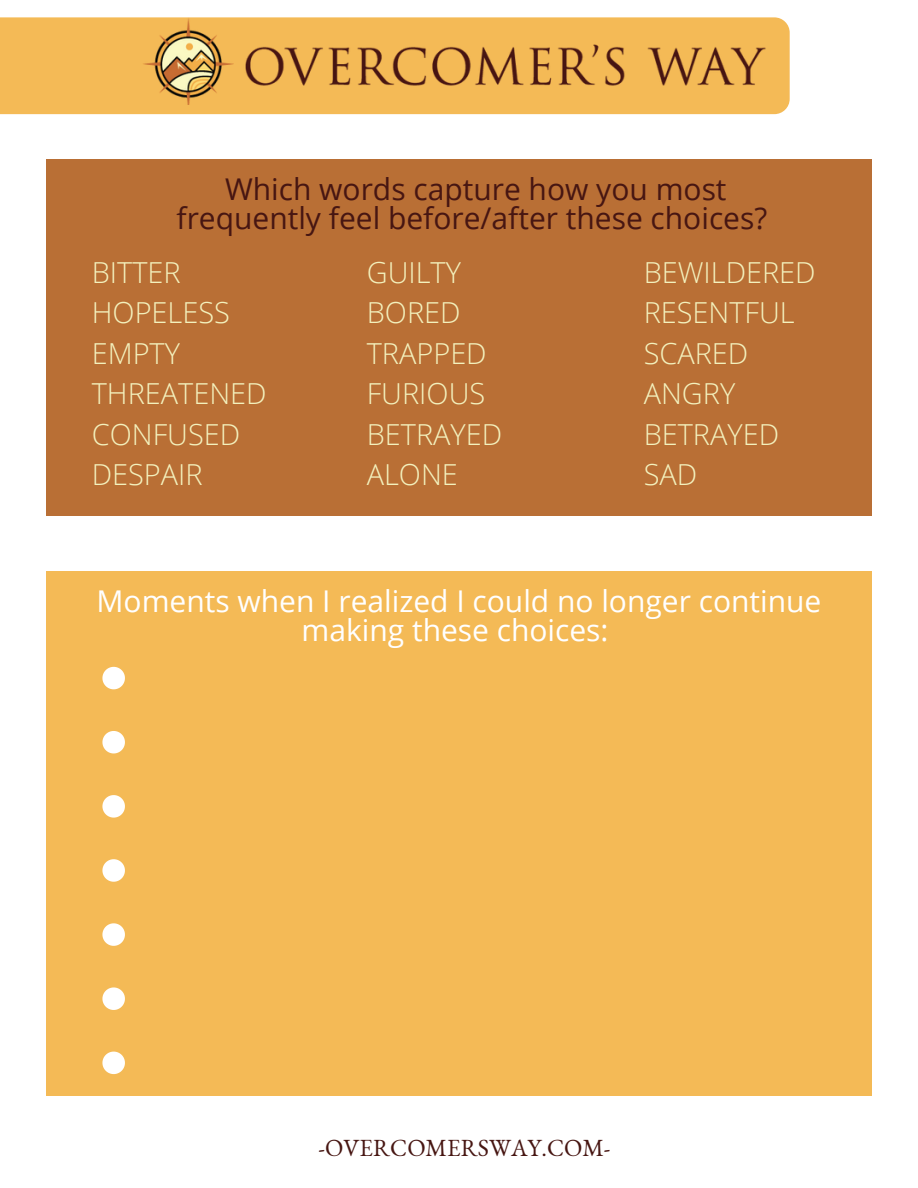
<style>
.page{position:relative;width:918px;height:1188px;background:#fff}
.page>*{position:absolute;margin:0;border:0;box-sizing:border-box;transform-origin:0 0}
.t1{font:30px/29.2px "Open Sans";color:#471612;text-align:center}
.t2{font:30px/29.2px "Open Sans";color:#fff;text-align:center}
.t3{font:300 28.95px/40.5px "Open Sans";color:#f3f1bd}
.t4{font:24px "EB Garamond";color:#471612}
</style>
<div class="page">
<div style="left:46px;top:159px;width:826px;height:357px;background:#b96f35"></div>
<div style="left:0;top:17px;width:789px;height:97px;background:#f4ba56"></div>
<img style="left:128px;top:17px;width:662px;height:87px">
<div style="left:46px;top:572px;width:826px;height:524px;background:#f4ba56"></div>
<svg style="left:102px;top:667px;width:23px;height:22px"></svg>
<svg style="left:102px;top:731px;width:23px;height:22px"></svg>
<svg style="left:102px;top:795px;width:23px;height:23px"></svg>
<svg style="left:102px;top:859px;width:23px;height:23px"></svg>
<svg style="left:102px;top:923px;width:23px;height:23px"></svg>
<svg style="left:102px;top:987px;width:23px;height:23px"></svg>
<svg style="left:102px;top:1052px;width:23px;height:22px"></svg>
<p class="t1" style="left:177px;top:174px;width:592px">Which words capture how you most frequently feel before/after these choices?</p>
<p class="t3" style="left:92px;top:251px;width:176px">BITTER<br>HOPELESS<br>EMPTY<br>THREATENED<br>CONFUSED<br>DESPAIR</p>
<p class="t3" style="left:367px;top:251px;width:137px">GUILTY<br>BORED<br>TRAPPED<br>FURIOUS<br>BETRAYED<br>ALONE</p>
<p class="t3" style="left:644px;top:251px;width:174px">BEWILDERED<br>RESENTFUL<br>SCARED<br>ANGRY<br>BETRAYED<br>SAD</p>
<p class="t2" style="left:97px;top:585px;width:726px">Moments when I realized I could no longer continue making these choices:</p>
<p class="t4" style="left:319px;top:1132px;width:293px">-OVERCOMERSWAY.COM-</p>
</div>
